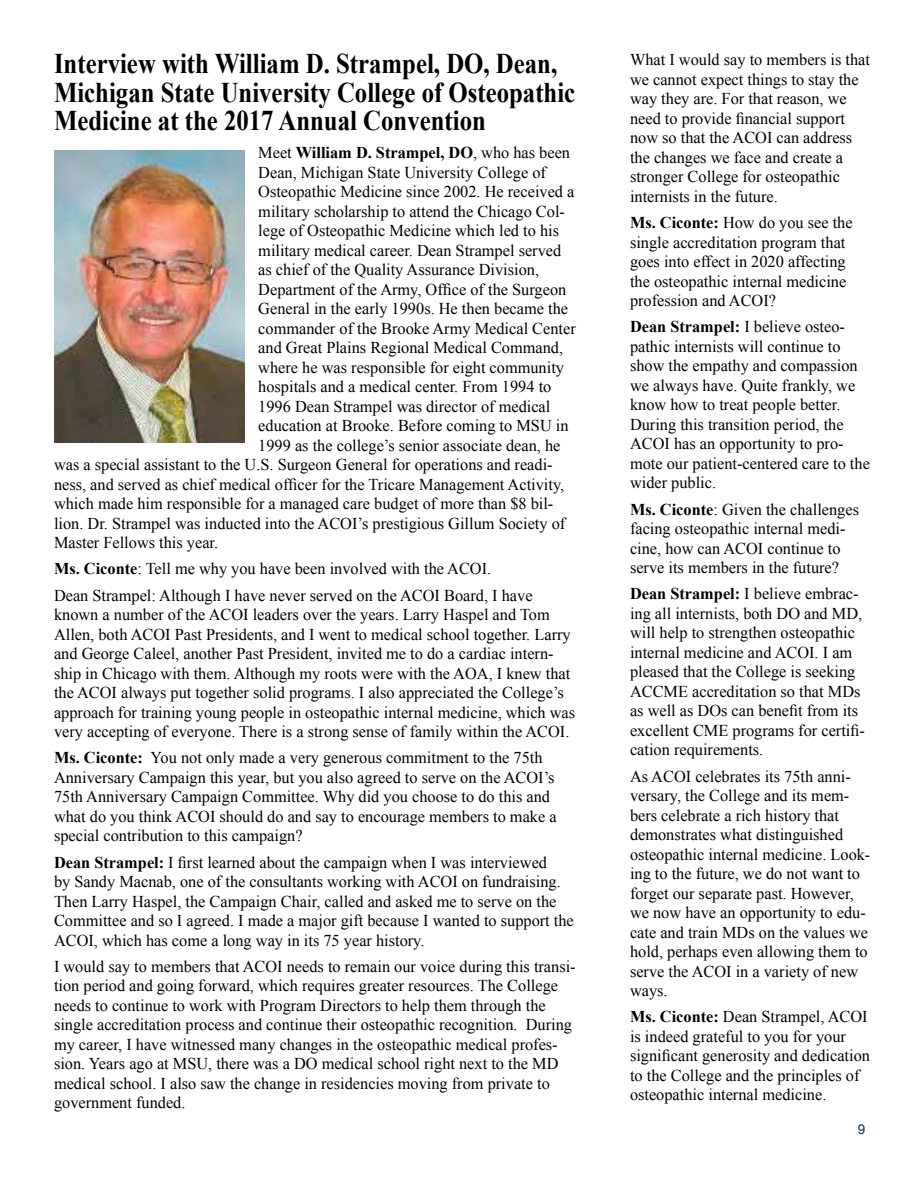
<style>
.page{position:relative;width:918px;height:1188px;background:#fff}
.page>*{position:absolute;margin:0;border:0;box-sizing:border-box;transform-origin:0 0}
.t1{font:700 28.5px/28.5px "Times New Roman";color:#000;scale:.87 1}
.t2{font:16.5px/19.5px "Times New Roman";color:#000}
.t3{font:700 16.5px "Times New Roman";color:#000}
.t4{font:13.5px "Arial";color:#00304b}
.s1{font-weight:400}
.s2{font-weight:700}
</style>
<div class="page">
<img style="left:54px;top:151px;width:191px;height:291px">
<h1 class="t1" style="left:54px;top:49px;width:601px">Interview with William D. Strampel, DO, Dean,<br>Michigan State University College of Osteopathic<br>Medicine at the 2017 Annual Convention</h1>
<p class="t3" style="left:258px;top:141px;width:313px"><span class="s1">Meet</span> William D. Strampel, DO<span class="s1">, who has been</span></p>
<p class="t2" style="left:258px;top:162px;width:289px">Dean, Michigan State University College of</p>
<p class="t2" style="left:258px;top:182px;width:318px">Osteopathic Medicine since 2002. He received a</p>
<p class="t2" style="left:258px;top:201px;width:308px">military scholarship to attend the Chicago Col-</p>
<p class="t2" style="left:258px;top:221px;width:302px">lege of Osteopathic Medicine which led to his</p>
<p class="t2" style="left:258px;top:240px;width:305px">military medical career. Dean Strampel served</p>
<p class="t2" style="left:258px;top:260px;width:282px">as chief of the Quality Assurance Division,</p>
<p class="t2" style="left:258px;top:279px;width:310px">Department of the Army, Office of the Surgeon</p>
<p class="t2" style="left:258px;top:299px;width:311px">General in the early 1990s. He then became the</p>
<p class="t2" style="left:258px;top:318px;width:319px">commander of the Brooke Army Medical Center</p>
<p class="t2" style="left:258px;top:338px;width:306px">and Great Plains Regional Medical Command,</p>
<p class="t2" style="left:258px;top:357px;width:307px">where he was responsible for eight community</p>
<p class="t2" style="left:258px;top:377px;width:295px">hospitals and a medical center. From 1994 to</p>
<p class="t2" style="left:258px;top:396px;width:294px">1996 Dean Strampel was director of medical</p>
<p class="t2" style="left:258px;top:416px;width:312px">education at Brooke. Before coming to MSU in</p>
<p class="t2" style="left:258px;top:435px;width:304px">1999 as the college’s senior associate dean, he</p>
<p class="t2" style="left:54px;top:455px;width:500px">was a special assistant to the U.S. Surgeon General for operations and readi-</p>
<p class="t2" style="left:54px;top:474px;width:512px">ness, and served as chief medical officer for the Tricare Management Activity,</p>
<p class="t2" style="left:54px;top:494px;width:501px">which made him responsible for a managed care budget of more than $8 bil-</p>
<p class="t2" style="left:54px;top:513px;width:513px">lion. Dr. Strampel was inducted into the ACOI’s prestigious Gillum Society of</p>
<p class="t2" style="left:54px;top:533px;width:166px">Master Fellows this year.</p>
<p class="t2" style="left:54px;top:555px;width:480px;line-height:26.2px"><span class="s2">Ms. Ciconte</span>: Tell me why you have been involved with the ACOI.<br>Dean Strampel: Although I have never served on the ACOI Board, I have</p>
<p class="t2" style="left:54px;top:605px;width:523px">known a number of the ACOI leaders over the years. Larry Haspel and Tom Allen, both ACOI Past Presidents, and I went to medical school together. Larry and George Caleel, another Past President, invited me to do a cardiac intern&shy;ship in Chicago with them. Although my roots were with the AOA, I knew that the ACOI always put together solid programs. I also appreciated the College’s approach for training young people in osteopathic internal medicine, which was very accepting of everyone. There is a strong sense of family within the ACOI.</p>
<p class="t2" style="left:54px;top:748px;width:504px"><span class="s2">Ms. Ciconte:</span> You not only made a very generous commitment to the 75th Anniversary Campaign this year, but you also agreed to serve on the ACOI’s 75th Anniversary Campaign Committee. Why did you choose to do this and what do you think ACOI should do and say to encourage members to make a special contribution to this campaign?</p>
<p class="t2" style="left:54px;top:852px;width:521px"><span class="s2">Dean Strampel:</span> I first learned about the campaign when I was interviewed<br>by Sandy Macnab, one of the consultants working with ACOI on fundraising.<br>Then Larry Haspel, the Campaign Chair, called and asked me to serve on the Committee and so I agreed. I made a major gift because I wanted to support the ACOI, which has come a long way in its 75 year history.</p>
<p class="t2" style="left:54px;top:956px;width:523px">I would say to members that ACOI needs to remain our voice during this transi&shy;tion period and going forward, which requires greater resources. The College needs to continue to work with Program Directors to help them through the single accreditation process and continue their osteopathic recognition. During my career, I have witnessed many changes in the osteopathic medical profes&shy;sion. Years ago at MSU, there was a DO medical school right next to the MD medical school. I also saw the change in residencies moving from private to government funded.</p>
<p class="t2" style="left:630px;top:50px;width:242px">What I would say to members is that we cannot expect things to stay the way they are. For that reason, we need to provide financial support now so that the ACOI can address the changes we face and create a stronger College for osteopathic internists in the future.</p>
<p class="t2" style="left:630px;top:213px;width:224px"><span class="s2">Ms. Ciconte:</span> How do you see the single accreditation program that goes into effect in 2020 affecting the osteopathic internal medicine profession and ACOI?</p>
<p class="t2" style="left:630px;top:317px;width:241px"><span class="s2">Dean Strampel:</span> I believe osteo&shy;pathic internists will continue to show the empathy and compassion we always have. Quite frankly, we know how to treat people better.<br>During this transition period, the<br>ACOI has an opportunity to pro&shy;mote our patient-centered care to the wider public.</p>
<p class="t2" style="left:630px;top:499px;width:231px"><span class="s2">Ms. Ciconte</span>: Given the challenges facing osteopathic internal medi&shy;cine, how can ACOI continue to serve its members in the future?</p>
<p class="t2" style="left:630px;top:584px;width:236px"><span class="s2">Dean Strampel:</span> I believe embrac&shy;ing all internists, both DO and MD, will help to strengthen osteopathic internal medicine and ACOI. I am pleased that the College is seeking<br>ACCME accreditation so that MDs as well as DOs can benefit from its excellent CME programs for certifi&shy;cation requirements.</p>
<p class="t2" style="left:630px;top:766px;width:242px">As ACOI celebrates its 75th anni&shy;versary, the College and its mem&shy;bers celebrate a rich history that demonstrates what distinguished osteopathic internal medicine. Look&shy;ing to the future, we do not want to forget our separate past. However, we now have an opportunity to edu&shy;cate and train MDs on the values we hold, perhaps even allowing them to serve the ACOI in a variety of new ways.</p>
<p class="t2" style="left:630px;top:1007px;width:242px"><span class="s2">Ms. Ciconte:</span> Dean Strampel, ACOI is indeed grateful to you for your significant generosity and dedication to the College and the principles of osteopathic internal medicine.</p>
<p class="t4" style="left:858px;top:1120px;width:9px">9</p>
</div>
